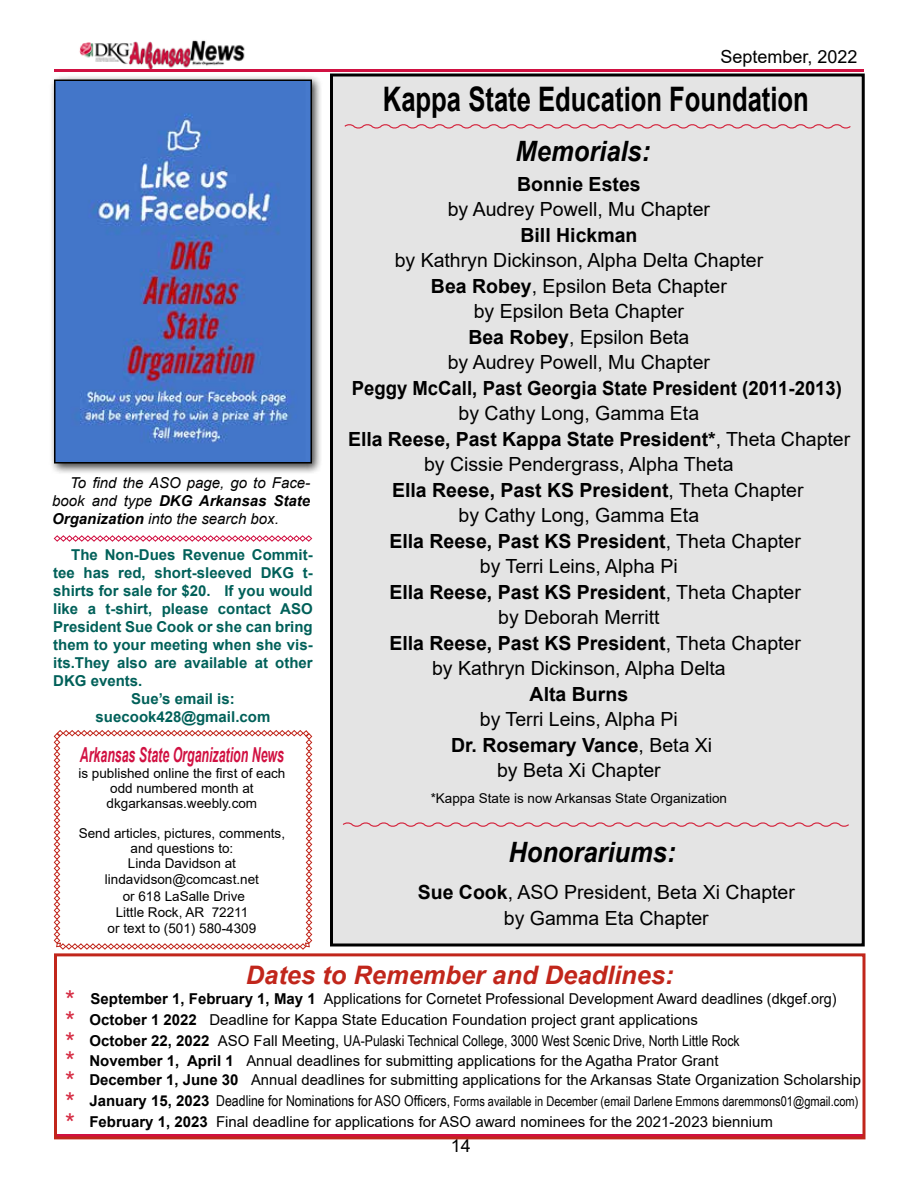
<style>
.page{position:relative;width:918px;height:1188px;background:#fff}
.page>*{position:absolute;margin:0;border:0;box-sizing:border-box;transform-origin:0 0}
.t1{font:700 33.75px "Arial";color:#000;scale:.76 1}
.t2{font:italic 700 28.05px "Arial";color:#000;scale:.91 1}
.t3{font:italic 700 25.5px "Arial";color:#c1261b}
.t4{font:italic 700 20.7px "Arial";color:#d11142;scale:.6 1}
.t5{font:19.5px/25.5px "Arial";color:#000;text-align:center}
.t6{font:700 19.5px "Arial";color:#000}
.t7{font:700 19.5px "Arial";color:#000;scale:.95 1}
.t8{font:18px "Arial";color:#000}
.t9{font:15px/19.5px "Arial";color:#000}
.t10{font:700 15px "Arial";color:#006059}
.t11{font:15px/21px "Arial";color:#000;scale:.96 1}
.t12{font:15px "Arial Narrow";color:#000}
.t13{font:italic 15px/18px "Arial";color:#000;text-align:justify}
.t14{font:13.5px/15.8px "Arial";color:#000;text-align:center}
.t15{font:13.5px "Arial Narrow";color:#000}
.s1{font-weight:700}
.s2{font-weight:400}
.s3{font-size:25.5px;color:#d52840}
.s4{font-family:"Arial";font-size:25.5px;color:#d52840}
.s5{font-family:"Arial";font-weight:700}
.s6{font-family:"Arial"}
.s7{font-family:"Arial";font-weight:700;font-size:15px}
.s8{font-size:15px}
</style>
<div class="page">
<div style="left:332px;top:75px;width:531px;height:870px;background:#e4e4e4"></div>
<div style="left:330px;top:74px;width:535px;height:872px;border:3px solid #000"></div>
<img style="left:79px;top:40px;width:166px;height:29px">
<hr style="left:54px;top:69px;width:810px;height:3px;background:#d11142">
<hr style="left:54px;top:1134px;width:810px;height:3px;background:#d11142">
<div style="left:54px;top:953px;width:812px;height:186px;border:3px solid #c1261b"></div>
<svg style="left:54px;top:730px;width:258px;height:220px"></svg>
<svg style="left:342px;top:822px;width:507px;height:5px"></svg>
<svg style="left:344px;top:124px;width:507px;height:5px"></svg>
<div style="left:49px;top:74px;width:274px;height:401px;background:#000;opacity:.75"></div>
<img style="left:57px;top:83px;width:252px;height:378px">
<div style="left:54px;top:80px;width:258px;height:384px;border:2px solid #000"></div>
<svg style="left:54px;top:535px;width:258px;height:7px"></svg>
<p class="t8" style="left:721px;top:44px;width:139px">September, 2022</p>
<h1 class="t1" style="left:383px;top:76px;width:562px">Kappa State Education Foundation</h1>
<h2 class="t2" style="left:516px;top:132px;width:149px">Memorials:</h2>
<p class="t6" style="left:517px;top:170px;width:125px">Bonnie Estes</p>
<p class="t5" style="left:448px;top:197px;width:264px">by Audrey Powell, Mu Chapter</p>
<p class="t6" style="left:520px;top:221px;width:119px">Bill Hickman</p>
<p class="t5" style="left:395px;top:248px;width:370px">by Kathryn Dickinson, Alpha Delta Chapter<br><span class="s1">Bea Robey</span>, Epsilon Beta Chapter<br>by Epsilon Beta Chapter<br><span class="s1">Bea Robey</span>, Epsilon Beta<br>by Audrey Powell, Mu Chapter</p>
<p class="t7" style="left:352px;top:374px;width:518px">Peggy McCall, Past Georgia State President (2011-2013)</p>
<p class="t5" style="left:459px;top:401px;width:242px">by Cathy Long, Gamma Eta</p>
<p class="t6" style="left:348px;top:425px;width:504px">Ella Reese, Past Kappa State President*<span class="s2">, Theta Chapter</span></p>
<p class="t5" style="left:424px;top:452px;width:311px">by Cissie Pendergrass, Alpha Theta</p>
<p class="t6" style="left:392px;top:476px;width:413px">Ella Reese, Past KS President<span class="s2">, Theta Chapter</span></p>
<p class="t5" style="left:459px;top:503px;width:242px">by Cathy Long, Gamma Eta</p>
<p class="t6" style="left:389px;top:527px;width:413px">Ella Reese, Past KS President<span class="s2">, Theta Chapter</span></p>
<p class="t5" style="left:480px;top:554px;width:199px">by Terri Leins, Alpha Pi</p>
<p class="t6" style="left:389px;top:578px;width:413px">Ella Reese, Past KS President<span class="s2">, Theta Chapter</span></p>
<p class="t5" style="left:498px;top:605px;width:163px">by Deborah Merritt</p>
<p class="t6" style="left:389px;top:629px;width:413px">Ella Reese, Past KS President<span class="s2">, Theta Chapter</span></p>
<p class="t5" style="left:432px;top:656px;width:295px">by Kathryn Dickinson, Alpha Delta</p>
<p class="t6" style="left:530px;top:680px;width:100px">Alta Burns</p>
<p class="t5" style="left:451px;top:707px;width:263px">by Terri Leins, Alpha Pi<br><span class="s1">Dr. Rosemary Vance</span>, Beta Xi by Beta Xi Chapter</p>
<p class="t14" style="left:431px;top:790px;width:298px">*Kappa State is now Arkansas State Organization</p>
<p class="t13" style="left:52px;top:474px;width:260px;text-indent:18px">To find the ASO page, go to Face&shy;book and type <span class="s1">DKG Arkansas State Organization</span> into the search box.</p>
<p class="t10" style="left:71px;top:544px;width:243px">The Non-Dues Revenue Commit-</p>
<p class="t10" style="left:53px;top:562px;width:261px">tee has red, short-sleeved DKG t-</p>
<p class="t10" style="left:53px;top:580px;width:261px">shirts for sale for $20. If you would</p>
<p class="t10" style="left:53px;top:598px;width:261px">like a t-shirt, please contact ASO</p>
<p class="t10" style="left:53px;top:616px;width:261px">President Sue Cook or she can bring</p>
<p class="t10" style="left:53px;top:634px;width:261px">them to your meeting when she vis-</p>
<p class="t10" style="left:53px;top:652px;width:261px">its.They also are available at other</p>
<p class="t10" style="left:53px;top:670px;width:91px">DKG events.</p>
<p class="t10" style="left:131px;top:688px;width:105px">Sue’s email is:</p>
<p class="t10" style="left:96px;top:706px;width:176px">suecook428@gmail.com</p>
<p class="t4" style="left:80px;top:741px;width:342px">Arkansas State Organization News</p>
<p class="t14" style="left:78px;top:766px;width:209px;line-height:15px">is published online the first of each odd numbered month at dkgarkansas.weebly.com</p>
<p class="t14" style="left:79px;top:826px;width:208px">Send articles, pictures, comments, and questions to:<br>Linda Davidson at lindavidson@comcast.net<br>or 618 LaSalle Drive<br>Little Rock, AR 72211<br>or text to (501) 580-4309</p>
<h3 class="t3" style="left:246px;top:958px;width:429px">Dates to Remember and Deadlines:</h3>
<p class="t11" style="left:65px;top:988px;width:805px"><span class="s3">*</span> <span class="s1">September 1, February 1, May 1</span> Applications for Cornetet Professional Development Award deadlines (dkgef.org) <span class="s3">*</span> <span class="s1">October 1 2022</span> Deadline for Kappa State Education Foundation project grant applications</p>
<p class="t12" style="left:65px;top:1030px;width:676px"><span class="s4">*</span> <span class="s5">October 22, 2022</span> <span class="s6">ASO Fall Meeting,</span> UA-Pulaski Technical College, 3000 West Scenic Drive, North Little Rock</p>
<p class="t9" style="left:65px;top:1051px;width:797px"><span class="s3">*</span> <span class="s1">November 1, April 1</span> Annual deadlines for submitting applications for the Agatha Prator Grant<br><span class="s3">*</span> <span class="s1">December 1, June 30</span> Annual deadlines for submitting applications for the Arkansas State Organization Scholarship</p>
<p class="t15" style="left:65px;top:1092px;width:795px"><span class="s4">*</span> <span class="s7">January 15, 2023</span> <span class="s8">Deadline for Nominations for ASO Officers,</span> Forms available in December (email Darlene Emmons daremmons01@gmail.com)</p>
<p class="t9" style="left:65px;top:1112px;width:709px"><span class="s3">*</span> <span class="s1">February 1, 2023</span> Final deadline for applications for ASO award nominees for the 2021-2023 biennium</p>
<h2 class="t2" style="left:508px;top:834px;width:185px">Honorariums:</h2>
<p class="t5" style="left:418px;top:880px;width:379px"><span class="s1">Sue Cook</span>, ASO President, Beta Xi Chapter by Gamma Eta Chapter</p>
<p class="t8" style="left:451px;top:1133px;width:22px">14</p>
</div>
